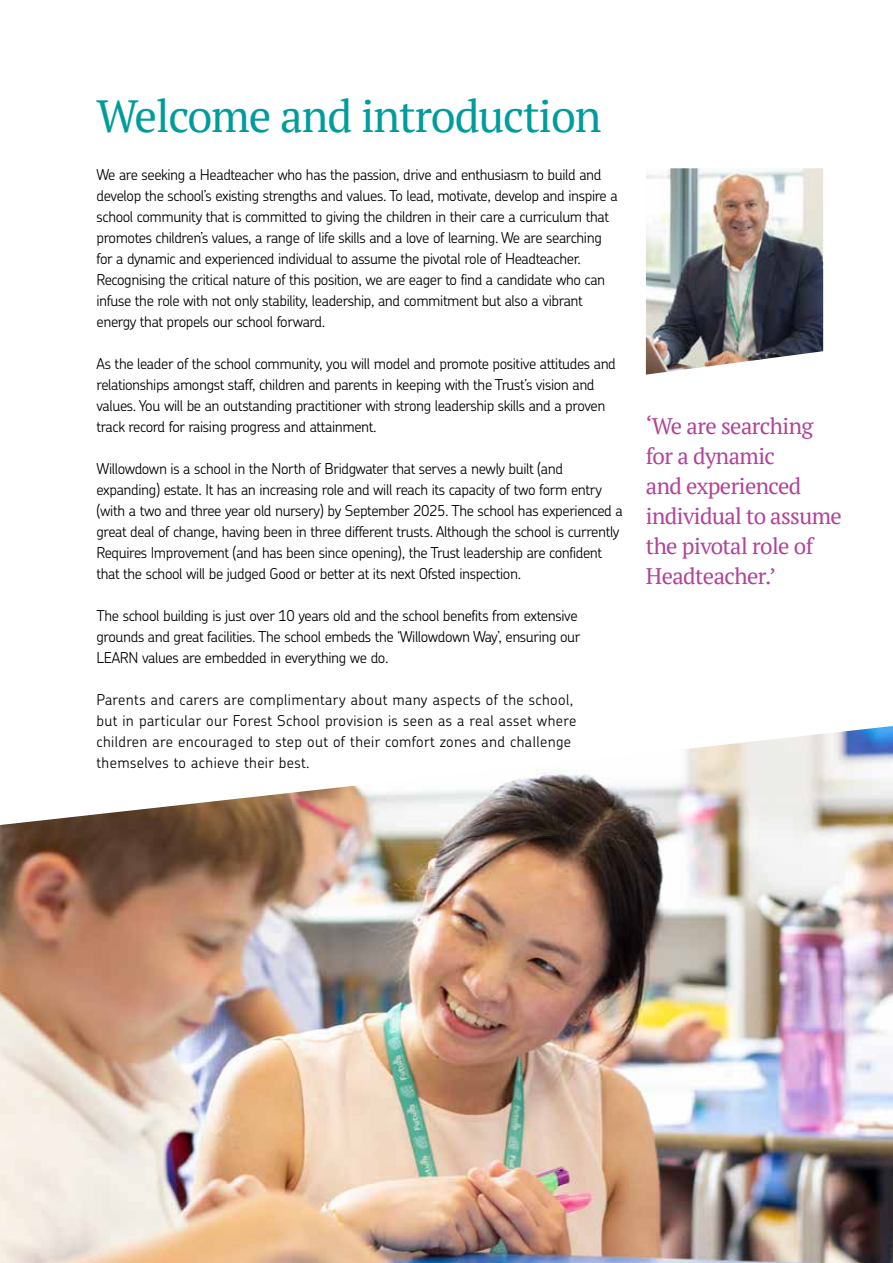
<style>
.page{position:relative;width:893px;height:1263px;background:#fff}
.page>*{position:absolute;margin:0;border:0;box-sizing:border-box;transform-origin:0 0}
.t1{font:45px "PT Serif";letter-spacing:-.025em;color:#009c9b}
.t2{font:22.5px/30px "PT Serif";letter-spacing:-.025em;color:#b24399}
.t3{font:300 15px/21px "Chevin Pro";letter-spacing:-.025em;color:#000}
.t4{font:300 15px/21px "Chevin Pro";letter-spacing:.025em;color:#000}
</style>
<div class="page">
<img style="left:646px;top:168px;width:177px;height:207px">
<img style="left:0;top:726px;width:893px;height:537px">
<h1 class="t1" style="left:97px;top:86px;width:506px">Welcome and introduction</h1>
<p class="t3" style="left:97px;top:163px;width:523px">We are seeking a Headteacher who has the passion, drive and enthusiasm to build and develop the school’s existing strengths and values. To lead, motivate, develop and inspire a school community that is committed to giving the children in their care a curriculum that promotes children’s values, a range of life skills and a love of learning. We are searching for a dynamic and experienced individual to assume the pivotal role of Headteacher.<br>Recognising the critical nature of this position, we are eager to find a candidate who can infuse the role with not only stability, leadership, and commitment but also a vibrant energy that propels our school forward.</p>
<p class="t3" style="left:97px;top:352px;width:521px">As the leader of the school community, you will model and promote positive attitudes and relationships amongst staff, children and parents in keeping with the Trust’s vision and values. You will be an outstanding practitioner with strong leadership skills and a proven track record for raising progress and attainment.</p>
<p class="t3" style="left:97px;top:457px;width:528px">Willowdown is a school in the North of Bridgwater that serves a newly built (and expanding) estate. It has an increasing role and will reach its capacity of two form entry (with a two and three year old nursery) by September 2025. The school has experienced a great deal of change, having been in three different trusts. Although the school is currently Requires Improvement (and has been since opening), the Trust leadership are confident that the school will be judged Good or better at its next Ofsted inspection.</p>
<p class="t3" style="left:97px;top:604px;width:485px">The school building is just over 10 years old and the school benefits from extensive grounds and great facilities. The school embeds the ‘Willowdown Way’, ensuring our<br>LEARN values are embedded in everything we do.</p>
<p class="t4" style="left:97px;top:688px;width:481px">Parents and carers are complimentary about many aspects of the school, but in particular our Forest School provision is seen as a real asset where children are encouraged to step out of their comfort zones and challenge themselves to achieve their best.</p>
<h2 class="t2" style="left:646px;top:411px;width:198px">‘We are searching for a dynamic<br>and experienced individual to assume the pivotal role of<br>Headteacher.’</h2>
</div>
